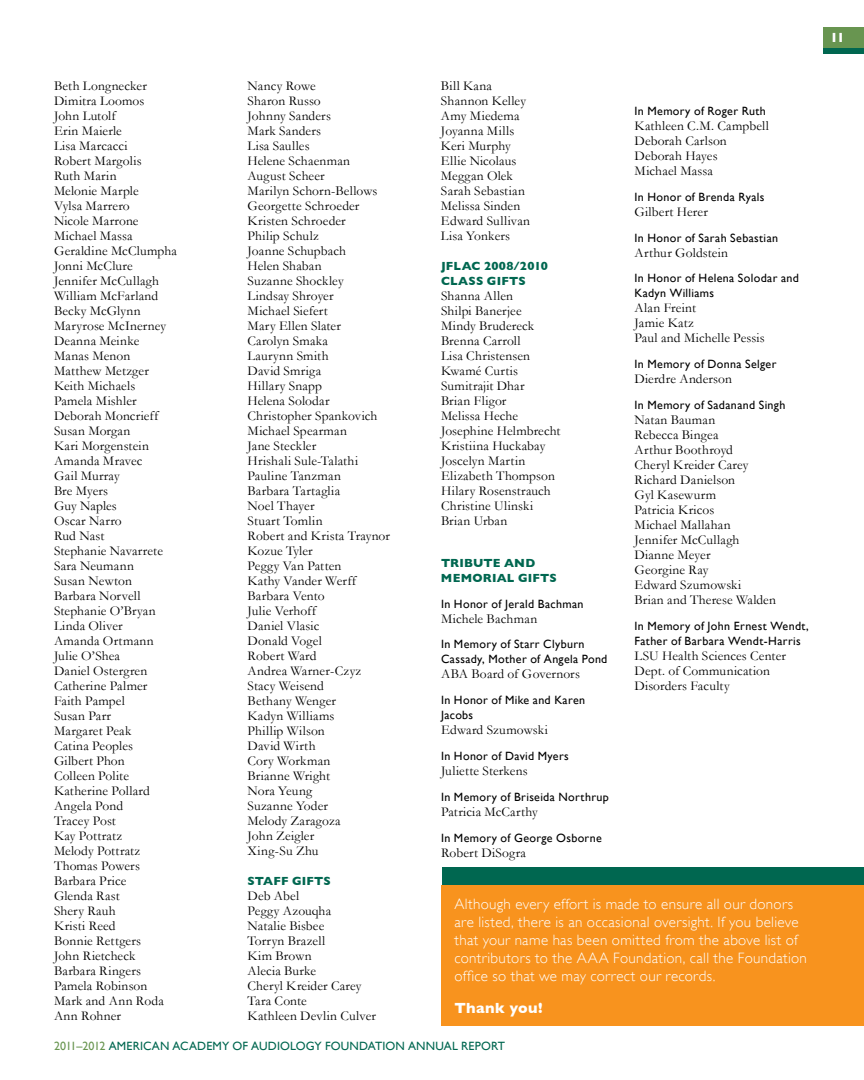
<style>
.page{position:relative;width:864px;height:1080px;background:#fff}
.page>*{position:absolute;margin:0;border:0;box-sizing:border-box;transform-origin:0 0}
.t1{font:300 15px/18px "Gill Sans";letter-spacing:.02em;color:#fff}
.t2{font:700 15px "Gill Sans";color:#fff}
.t3{font:13.5px/15px "Garamond";letter-spacing:.015em;color:#000}
.t4{font:700 13.5px "Gill Sans";color:#fff}
.t5{font:12px/15px "Gill Sans";letter-spacing:.03em;color:#000}
.t6{font:12px "Gill Sans";letter-spacing:.015em;color:#006750}
.t7{font:700 12px/15px "Gill Sans";letter-spacing:.015em;color:#006750}
.s1{color:#689550}
</style>
<div class="page">
<div style="left:824px;top:47px;width:40px;height:7px;background:#006750"></div>
<div style="left:824px;top:27px;width:40px;height:20px;background:#689550"></div>
<div style="left:441px;top:885px;width:423px;height:141px;background:#f8931e"></div>
<div style="left:442px;top:868px;width:422px;height:17px;background:#006750"></div>
<p class="t3" style="left:54px;top:80px;width:124px">Beth Longnecker<br>Dimitra Loomos<br>John Lutolf<br>Erin Maierle<br>Lisa Marcacci<br>Robert Margolis<br>Ruth Marin<br>Melonie Marple<br>Vylsa Marrero<br>Nicole Marrone<br>Michael Massa<br>Geraldine McClumpha<br>Jonni McClure<br>Jennifer McCullagh<br>William McFarland<br>Becky McGlynn<br>Maryrose McInerney<br>Deanna Meinke<br>Manas Menon<br>Matthew Metzger<br>Keith Michaels<br>Pamela Mishler<br>Deborah Moncrieff<br>Susan Morgan<br>Kari Morgenstein<br>Amanda Mravec<br>Gail Murray<br>Bre Myers<br>Guy Naples<br>Oscar Narro<br>Rud Nast<br>Stephanie Navarrete<br>Sara Neumann<br>Susan Newton<br>Barbara Norvell<br>Stephanie O’Bryan<br>Linda Oliver<br>Amanda Ortmann<br>Julie O’Shea<br>Daniel Ostergren<br>Catherine Palmer<br>Faith Pampel<br>Susan Parr<br>Margaret Peak<br>Catina Peoples<br>Gilbert Phon<br>Colleen Polite<br>Katherine Pollard<br>Angela Pond<br>Tracey Post<br>Kay Pottratz<br>Melody Pottratz<br>Thomas Powers<br>Barbara Price<br>Glenda Rast<br>Shery Rauh<br>Kristi Reed<br>Bonnie Rettgers<br>John Rietcheck<br>Barbara Ringers<br>Pamela Robinson<br>Mark and Ann Roda<br>Ann Rohner</p>
<p class="t3" style="left:247px;top:79px;width:144px">Nancy Rowe<br>Sharon Russo<br>Johnny Sanders<br>Mark Sanders<br>Lisa Saulles<br>Helene Schaenman<br>August Scheer<br>Marilyn Schorn-Bellows<br>Georgette Schroeder<br>Kristen Schroeder<br>Philip Schulz<br>Joanne Schupbach<br>Helen Shaban<br>Suzanne Shockley<br>Lindsay Shroyer<br>Michael Siefert<br>Mary Ellen Slater<br>Carolyn Smaka<br>Laurynn Smith<br>David Smriga<br>Hillary Snapp<br>Helena Solodar<br>Christopher Spankovich<br>Michael Spearman<br>Jane Steckler<br>Hrishali Sule-Talathi<br>Pauline Tanzman<br>Barbara Tartaglia<br>Noel Thayer<br>Stuart Tomlin<br>Robert and Krista Traynor<br>Kozue Tyler<br>Peggy Van Patten<br>Kathy Vander Werff<br>Barbara Vento<br>Julie Verhoff<br>Daniel Vlasic<br>Donald Vogel<br>Robert Ward<br>Andrea Warner-Czyz<br>Stacy Weisend<br>Bethany Wenger<br>Kadyn Williams<br>Phillip Wilson<br>David Wirth<br>Cory Workman<br>Brianne Wright<br>Nora Yeung<br>Suzanne Yoder<br>Melody Zaragoza<br>John Zeigler<br>Xing-Su Zhu</p>
<p class="t7" style="left:248px;top:874px;width:85px">STAFF GIFTS</p>
<p class="t3" style="left:248px;top:890px;width:130px">Deb Abel<br>Peggy Azouqha<br>Natalie Bisbee<br>Torryn Brazell<br>Kim Brown<br>Alecia Burke<br>Cheryl Kreider Carey<br>Tara Conte<br>Kathleen Devlin Culver</p>
<p class="t3" style="left:441px;top:80px;width:91px">Bill Kana<br>Shannon Kelley<br>Amy Miedema<br>Joyanna Mills<br>Keri Murphy<br>Ellie Nicolaus<br>Meggan Olek<br>Sarah Sebastian<br>Melissa Sinden<br>Edward Sullivan<br>Lisa Yonkers</p>
<p class="t7" style="left:441px;top:259px;width:109px">JFLAC 2008/2010<br>CLASS GIFTS</p>
<p class="t3" style="left:441px;top:290px;width:121px">Shanna Allen<br>Shilpi Banerjee<br>Mindy Brudereck<br>Brenna Carroll<br>Lisa Christensen<br>Kwamé Curtis<br>Sumitrajit Dhar<br>Brian Fligor<br>Melissa Heche<br>Josephine Helmbrecht<br>Kristiina Huckabay<br>Joscelyn Martin<br>Elizabeth Thompson<br>Hilary Rosenstrauch<br>Christine Ulinski<br>Brian Urban</p>
<p class="t7" style="left:441px;top:556px;width:117px">TRIBUTE AND<br>MEMORIAL GIFTS</p>
<p class="t5" style="left:441px;top:597px;width:144px">In Honor of Jerald Bachman</p>
<p class="t3" style="left:441px;top:612px;width:98px">Michele Bachman</p>
<p class="t5" style="left:441px;top:638px;width:168px">In Memory of Starr Clyburn<br>Cassady, Mother of Angela Pond</p>
<p class="t3" style="left:441px;top:668px;width:140px">ABA Board of Governors</p>
<p class="t5" style="left:441px;top:694px;width:146px">In Honor of Mike and Karen<br>Jacobs</p>
<p class="t3" style="left:441px;top:724px;width:108px">Edward Szumowski</p>
<p class="t5" style="left:441px;top:749px;width:129px">In Honor of David Myers</p>
<p class="t3" style="left:441px;top:765px;width:88px">Juliette Sterkens</p>
<p class="t5" style="left:441px;top:790px;width:169px">In Memory of Briseida Northrup</p>
<p class="t3" style="left:441px;top:806px;width:98px">Patricia McCarthy</p>
<p class="t5" style="left:441px;top:831px;width:162px">In Memory of George Osborne</p>
<p class="t3" style="left:441px;top:846px;width:86px">Robert DiSogra</p>
<p class="t5" style="left:634px;top:104px;width:133px">In Memory of Roger Ruth</p>
<p class="t3" style="left:634px;top:120px;width:136px">Kathleen C.M. Campbell<br>Deborah Carlson<br>Deborah Hayes<br>Michael Massa</p>
<p class="t5" style="left:634px;top:190px;width:132px">In Honor of Brenda Ryals</p>
<p class="t3" style="left:634px;top:206px;width:75px">Gilbert Herer</p>
<p class="t5" style="left:634px;top:231px;width:145px">In Honor of Sarah Sebastian</p>
<p class="t3" style="left:634px;top:246px;width:95px">Arthur Goldstein</p>
<p class="t5" style="left:634px;top:272px;width:166px">In Honor of Helena Solodar and<br>Kadyn Williams</p>
<p class="t3" style="left:634px;top:302px;width:132px">Alan Freint<br>Jamie Katz<br>Paul and Michelle Pessis</p>
<p class="t5" style="left:634px;top:358px;width:143px">In Memory of Donna Selger</p>
<p class="t3" style="left:634px;top:373px;width:99px">Dierdre Anderson</p>
<p class="t5" style="left:634px;top:398px;width:152px">In Memory of Sadanand Singh</p>
<p class="t3" style="left:634px;top:414px;width:143px">Natan Bauman<br>Rebecca Bingea<br>Arthur Boothroyd<br>Cheryl Kreider Carey<br>Richard Danielson<br>Gyl Kasewurm<br>Patricia Kricos<br>Michael Mallahan<br>Jennifer McCullagh<br>Dianne Meyer<br>Georgine Ray<br>Edward Szumowski<br>Brian and Therese Walden</p>
<p class="t5" style="left:634px;top:619px;width:176px">In Memory of John Ernest Wendt,<br>Father of Barbara Wendt-Harris</p>
<p class="t3" style="left:634px;top:650px;width:153px">LSU Health Sciences Center<br>Dept. of Communication<br>Disorders Faculty</p>
<p class="t1" style="left:454px;top:896px;width:354px">Although every effort is made to ensure all our donors are listed, there is an occasional oversight. If you believe that your name has been omitted from the above list of contributors to the AAA Foundation, call the Foundation office so that we may correct our records.</p>
<p class="t2" style="left:454px;top:1001px;width:90px">THANK YOU!</p>
<p class="t6" style="left:54px;top:1041px;width:453px"><span class="s1">2011–2012</span> AMERICAN ACADEMY OF AUDIOLOGY FOUNDATION ANNUAL REPORT</p>
<p class="t4" style="left:830px;top:32px;width:16px">11</p>
</div>
